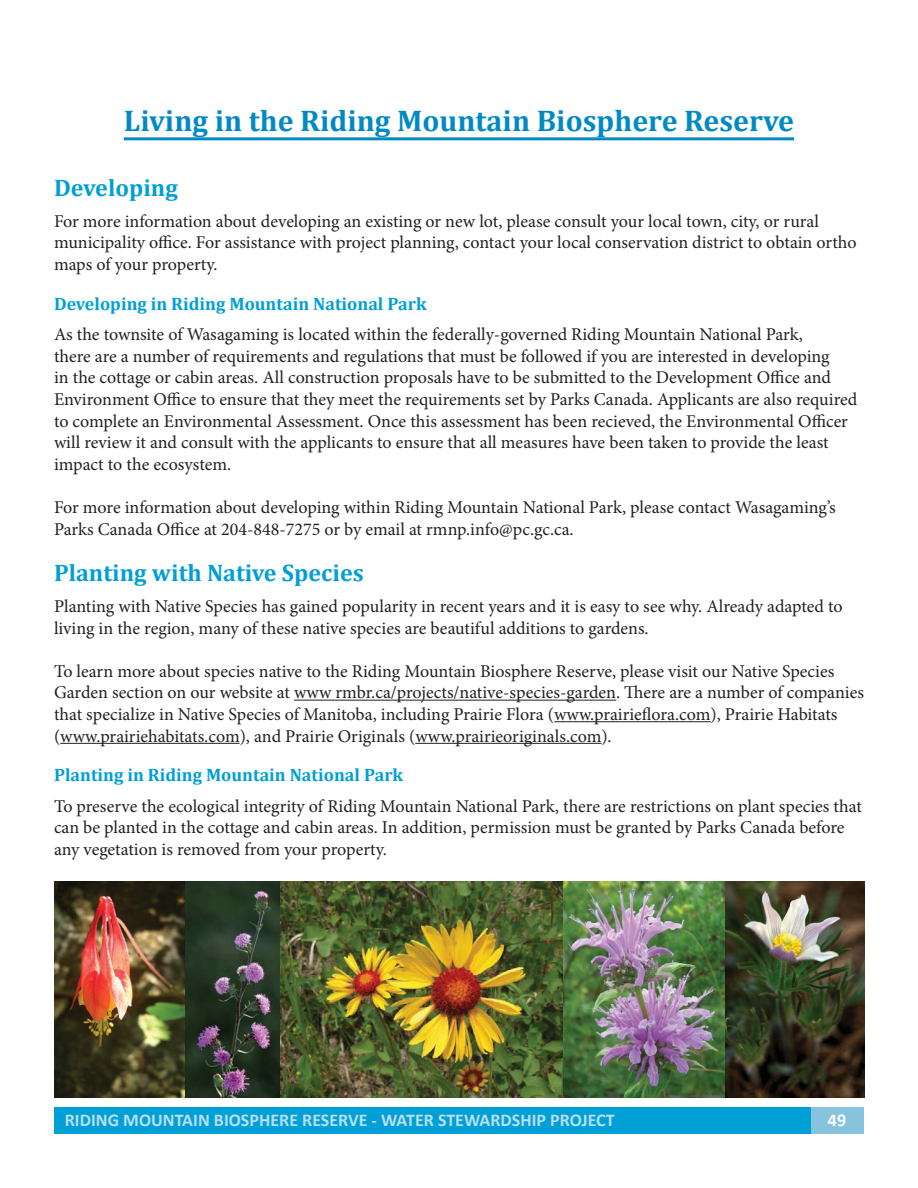
<style>
.page{position:relative;width:918px;height:1188px;background:#fff}
.page>*{position:absolute;margin:0;border:0;box-sizing:border-box;transform-origin:0 0}
.t1{font:700 30px "Cambria";color:#008ac4}
.t2{font:700 24px "Cambria";color:#009fd6}
.t3{font:18px/21.6px "Minion Pro";color:#231f20}
.t4{font:700 18px "Cambria";color:#009fd6}
.t5{font:700 18px "Calibri";color:#b7dff2}
.t6{font:700 18px "Calibri";color:#fff}
</style>
<div class="page">
<div style="left:810px;top:1107px;width:54px;height:27px;background:#88c3dd"></div>
<div style="left:54px;top:1107px;width:756px;height:27px;background:#009fd6"></div>
<hr style="left:124px;top:137px;width:670px;height:3px;background:#008ac4">
<hr style="left:294px;top:700px;width:322px;height:1px;background:#231f20">
<hr style="left:554px;top:721px;width:157px;height:1px;background:#231f20">
<hr style="left:60px;top:743px;width:180px;height:1px;background:#231f20">
<hr style="left:415px;top:743px;width:187px;height:1px;background:#231f20">
<img style="left:724px;top:881px;width:140px;height:216px">
<img style="left:54px;top:881px;width:132px;height:216px">
<img style="left:186px;top:881px;width:95px;height:216px">
<img style="left:281px;top:881px;width:283px;height:216px">
<img style="left:564px;top:881px;width:160px;height:216px">
<h1 class="t1" style="left:124px;top:103px;width:672px">Living in the Riding Mountain Biosphere Reserve</h1>
<h2 class="t2" style="left:54px;top:173px;width:125px">Developing</h2>
<p class="t3" style="left:54px;top:212px;width:804px">For more information about developing an existing or new lot, please consult your local town, city, or rural municipality office. For assistance with project planning, contact your local conservation district to obtain ortho maps of your property.</p>
<p class="t4" style="left:54px;top:292px;width:374px">Developing in Riding Mountain National Park</p>
<p class="t3" style="left:54px;top:325px;width:805px">As the townsite of Wasagaming is located within the federally-governed Riding Mountain National Park,<br>there are a number of requirements and regulations that must be followed if you are interested in developing<br>in the cottage or cabin areas. All construction proposals have to be submitted to the Development Office and Environment Office to ensure that they meet the requirements set by Parks Canada. Applicants are also required to complete an Environmental Assessment. Once this assessment has been recieved, the Environmental Officer will review it and consult with the applicants to ensure that all measures have been taken to provide the least impact to the ecosystem.</p>
<p class="t3" style="left:54px;top:498px;width:783px">For more information about developing within Riding Mountain National Park, please contact Wasagaming’s<br>Parks Canada Office at 204-848-7275 or by email at rmnp.info@pc.gc.ca.</p>
<h2 class="t2" style="left:54px;top:559px;width:311px">Planting with Native Species</h2>
<p class="t3" style="left:54px;top:597px;width:790px">Planting with Native Species has gained popularity in recent years and it is easy to see why. Already adapted to living in the region, many of these native species are beautiful additions to gardens.</p>
<p class="t3" style="left:54px;top:662px;width:811px">To learn more about species native to the Riding Mountain Biosphere Reserve, please visit our Native Species Garden section on our website at www rmbr.ca/projects/native-species-garden. There are a number of companies that specialize in Native Species of Manitoba, including Prairie Flora (www.prairieflora.com), Prairie Habitats (www.prairiehabitats.com), and Prairie Originals (www.prairieoriginals.com).</p>
<p class="t4" style="left:54px;top:764px;width:351px">Planting in Riding Mountain National Park</p>
<p class="t3" style="left:54px;top:797px;width:809px">To preserve the ecological integrity of Riding Mountain National Park, there are restrictions on plant species that can be planted in the cottage and cabin areas. In addition, permission must be granted by Parks Canada before any vegetation is removed from your property.</p>
<p class="t5" style="left:65px;top:1109px;width:551px">RIDING MOUNTAIN BIOSPHERE RESERVE - WATER STEWARDSHIP PROJECT</p>
<p class="t6" style="left:828px;top:1109px;width:20px">49</p>
</div>
